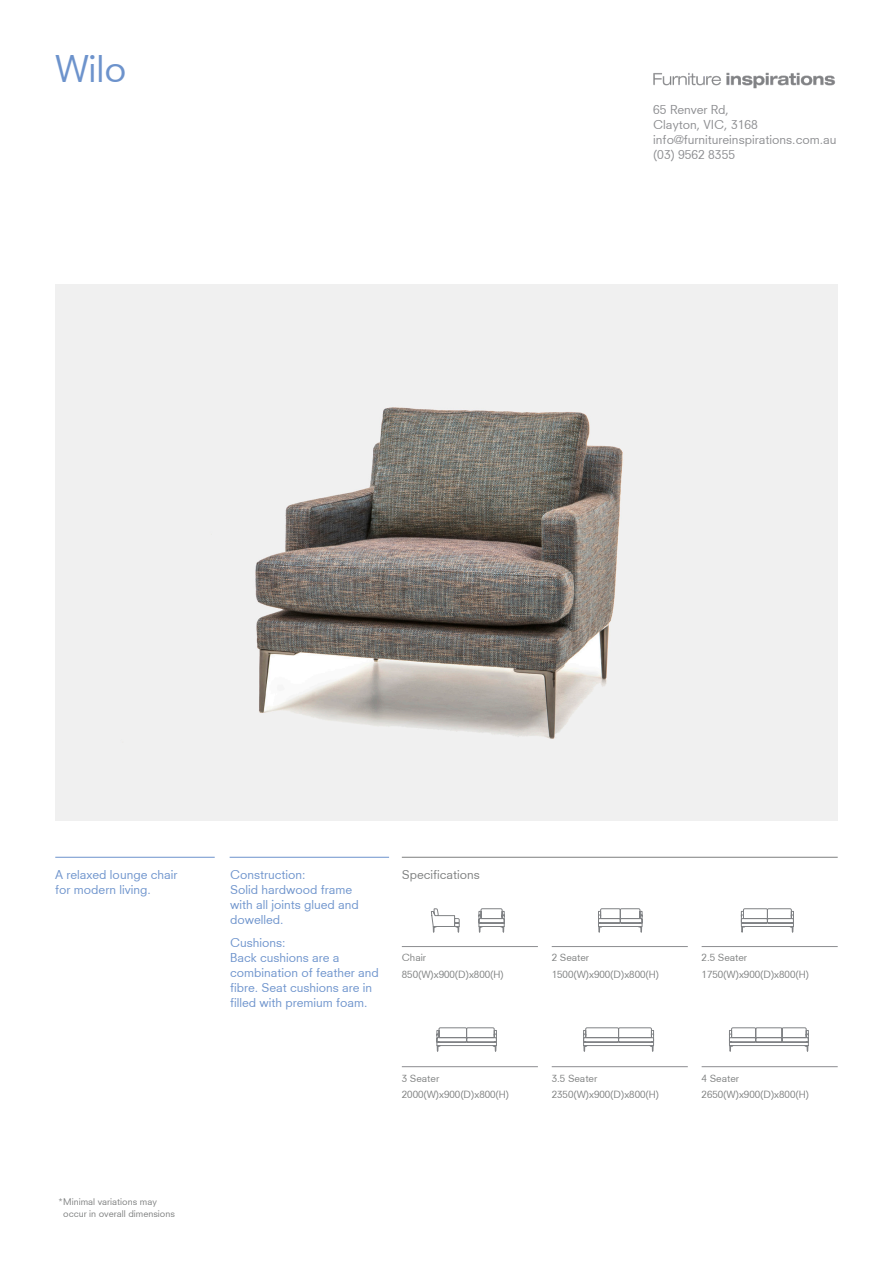
<style>
.page{position:relative;width:893px;height:1263px;background:#fff}
.page>*{position:absolute;margin:0;border:0;box-sizing:border-box;transform-origin:0 0}
.t1{font:36px "Neuzeit S";color:#6d93cc}
.t2{font:12px/15px "Neuzeit S";color:#6d93cc}
.t3{font:12px "Neuzeit S";color:#8c8d90}
.t4{font:12px "Neuzeit S";color:#7d7f7f}
.t5{font:9.75px "Neuzeit S";color:#7d7f7f}
.t6{font:9px/12px "Neuzeit S";color:#7d7f7f}
</style>
<div class="page">
<img style="left:56px;top:285px;width:781px;height:536px">
<hr style="left:55px;top:857px;width:160px;height:1px;background:#6d93cc">
<hr style="left:230px;top:857px;width:159px;height:1px;background:#6d93cc">
<hr style="left:402px;top:857px;width:436px;height:1px;background:#7d7f7f">
<img style="left:653px;top:72px;width:182px;height:17px">
<hr style="left:402px;top:946px;width:136px;height:1px;background:#8c8d90">
<hr style="left:552px;top:946px;width:136px;height:1px;background:#8c8d90">
<hr style="left:702px;top:946px;width:136px;height:1px;background:#8c8d90">
<hr style="left:402px;top:1066px;width:136px;height:1px;background:#8c8d90">
<hr style="left:552px;top:1066px;width:136px;height:1px;background:#8c8d90">
<hr style="left:702px;top:1066px;width:136px;height:1px;background:#8c8d90">
<svg style="left:598px;top:908px;width:44px;height:24px"></svg>
<svg style="left:741px;top:908px;width:53px;height:24px"></svg>
<svg style="left:436px;top:1027px;width:61px;height:24px"></svg>
<svg style="left:583px;top:1027px;width:71px;height:24px"></svg>
<svg style="left:729px;top:1027px;width:80px;height:24px"></svg>
<svg style="left:431px;top:908px;width:74px;height:24px"></svg>
<p class="t1" style="left:55px;top:47px;width:73px">Wilo</p>
<p class="t3" style="left:653px;top:102px;width:77px">65 Renver Rd,</p>
<p class="t3" style="left:653px;top:117px;width:106px">Clayton, VIC, 3168</p>
<p class="t3" style="left:653px;top:132px;width:185px">info@furnitureinspirations.com.au</p>
<p class="t3" style="left:653px;top:147px;width:83px">(03) 9562 8355</p>
<p class="t2" style="left:55px;top:867px;width:124px">A relaxed lounge chair for modern living.</p>
<p class="t2" style="left:230px;top:867px;width:77px">Construction:</p>
<p class="t2" style="left:230px;top:882px;width:130px">Solid hardwood frame with all joints glued and dowelled.</p>
<p class="t2" style="left:230px;top:935px;width:57px">Cushions:</p>
<p class="t2" style="left:230px;top:950px;width:150px">Back cushions are a combination of feather and fibre. Seat cushions are in filled with premium foam.</p>
<p class="t4" style="left:402px;top:867px;width:80px">Specifications</p>
<p class="t5" style="left:402px;top:952px;width:26px">Chair</p>
<p class="t5" style="left:402px;top:968px;width:103px">850(W)x900(D)x800(H)</p>
<p class="t5" style="left:402px;top:1072px;width:39px">3 Seater</p>
<p class="t5" style="left:402px;top:1088px;width:109px">2000(W)x900(D)x800(H)</p>
<p class="t6" style="left:63px;top:1196px;width:113px;text-indent:-5px">*Minimal variations may occur in overall dimensions</p>
<p class="t5" style="left:552px;top:952px;width:39px">2 Seater</p>
<p class="t5" style="left:552px;top:968px;width:109px">1500(W)x900(D)x800(H)</p>
<p class="t5" style="left:552px;top:1072px;width:47px">3.5 Seater</p>
<p class="t5" style="left:552px;top:1088px;width:109px">2350(W)x900(D)x800(H)</p>
<p class="t5" style="left:702px;top:952px;width:47px">2.5 Seater</p>
<p class="t5" style="left:702px;top:968px;width:109px">1750(W)x900(D)x800(H)</p>
<p class="t5" style="left:702px;top:1072px;width:39px">4 Seater</p>
<p class="t5" style="left:702px;top:1088px;width:109px">2650(W)x900(D)x800(H)</p>
</div>
